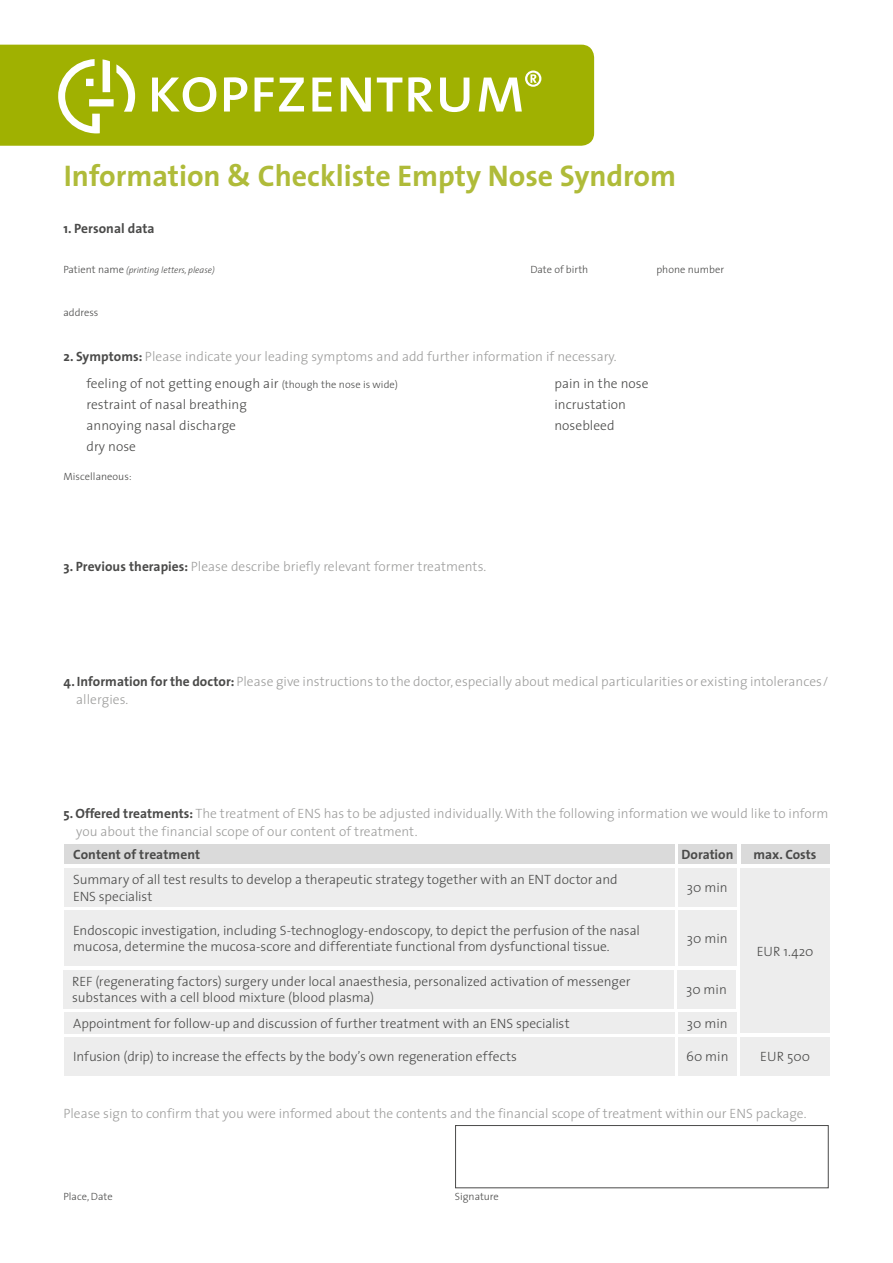
<style>
.page{position:relative;width:893px;height:1263px;background:#fff}
.page>*{position:absolute;margin:0;border:0;box-sizing:border-box;transform-origin:0 0}
.t1{font:700 30px "The Sans";color:#afbb39}
.t2{font:300 13.5px/21px "The Sans";color:#4a4a49}
.t3{font:300 13.5px/18px "The Sans";letter-spacing:.005em;color:#9d9d9c}
.t4{font:700 13.5px "The Sans";letter-spacing:.005em;color:#4a4a49}
.t5{font:300 10.5px "The Sans";color:#4a4a49}
.t6{font:italic 300 9px "The Sans";color:#4a4a49}
.s1{font-style:normal;font-size:10.5px}
.s2{font-weight:700;color:#4a4a49}
.s3{color:#4a4a49}
.s4{font-size:10.5px;color:#4a4a49}
</style>
<div class="page">
<div style="left:0;top:45px;width:594px;height:101px;background:#a0b101"></div>
<svg style="left:58px;top:59px;width:483px;height:74px"></svg>
<div style="left:455px;top:1125px;width:373px;height:63px;border:1px solid #4a4a49"></div>
<svg style="left:64px;top:844px;width:766px;height:231px;background:#ececec"></svg>
<h1 class="t1" style="left:64px;top:151px;width:614px">Information &amp; Checkliste Empty Nose Syndrom</h1>
<p class="t4" style="left:63px;top:217px;width:93px">1. Personal data</p>
<p class="t6" style="left:63px;top:263px;width:153px"><span class="s1">Patient name</span> (printing letters, please)</p>
<p class="t5" style="left:530px;top:261px;width:59px">Date of birth</p>
<p class="t5" style="left:656px;top:261px;width:69px">phone number</p>
<p class="t5" style="left:63px;top:304px;width:36px">address</p>
<p class="t3" style="left:86px;top:342px;width:532px;line-height:27.5px;text-indent:-23px"><span class="s2">2. Symptoms:</span> Please indicate your leading symptoms and add further information if necessary. <span class="s3">feeling of not getting enough air</span> <span class="s4">(though the nose is wide)</span></p>
<p class="t2" style="left:86px;top:394px;width:162px">restraint of nasal breathing annoying nasal discharge dry nose</p>
<p class="t5" style="left:63px;top:468px;width:70px">Miscellaneous:</p>
<p class="t2" style="left:554px;top:373px;width:96px">pain in the nose incrustation nosebleed</p>
<p class="t3" style="left:63px;top:557px;width:424px"><span class="s2">3. Previous therapies:</span> Please describe briefly relevant former treatments.</p>
<p class="t3" style="left:76px;top:672px;width:754px;text-indent:-13px"><span class="s2">4. Information for the doctor:</span> Please give instructions to the doctor, especially about medical particularities or existing intolerances/ allergies.</p>
<p class="t3" style="left:76px;top:804px;width:754px;text-indent:-13px"><span class="s2">5. Offered treatments:</span> The treatment of ENS has to be adjusted individually. With the following information we would like to inform you about the financial scope of our content of treatment.</p>
<p class="t4" style="left:73px;top:843px;width:129px">Content of treatment</p>
<p class="t4" style="left:682px;top:843px;width:53px">Doration</p>
<p class="t4" style="left:753px;top:843px;width:65px">max. Costs</p>
<p class="t2" style="left:73px;top:871px;width:546px;line-height:16.5px">Summary of all test results to develop a therapeutic strategy together with an ENT doctor and<br>ENS specialist</p>
<p class="t2" style="left:687px;top:877px;width:42px">30 min</p>
<p class="t2" style="left:73px;top:922px;width:568px;line-height:16.5px">Endoscopic investigation, including S-technoglogy-endoscopy, to depict the perfusion of the nasal mucosa, determine the mucosa-score and differentiate functional from dysfunctional tissue.</p>
<p class="t2" style="left:687px;top:928px;width:42px">30 min</p>
<p class="t2" style="left:72px;top:972px;width:560px;line-height:16.5px">REF (regenerating factors) surgery under local anaesthesia, personalized activation of messenger substances with a cell blood mixture (blood plasma)</p>
<p class="t2" style="left:686px;top:978px;width:42px">30 min</p>
<p class="t2" style="left:757px;top:940px;width:58px">EUR 1.420</p>
<p class="t2" style="left:73px;top:1012px;width:498px">Appointment for follow-up and discussion of further treatment with an ENS specialist</p>
<p class="t2" style="left:687px;top:1012px;width:42px">30 min</p>
<p class="t2" style="left:73px;top:1046px;width:445px">Infusion (drip) to increase the effects by the body’s own regeneration effects</p>
<p class="t2" style="left:686px;top:1046px;width:44px">60 min</p>
<p class="t2" style="left:760px;top:1046px;width:51px">EUR 500</p>
<p class="t3" style="left:63px;top:1104px;width:745px">Please sign to confirm that you were informed about the contents and the financial scope of treatment within our ENS package.</p>
<p class="t5" style="left:63px;top:1188px;width:51px">Place, Date</p>
<p class="t5" style="left:455px;top:1188px;width:45px">Signature</p>
</div>
